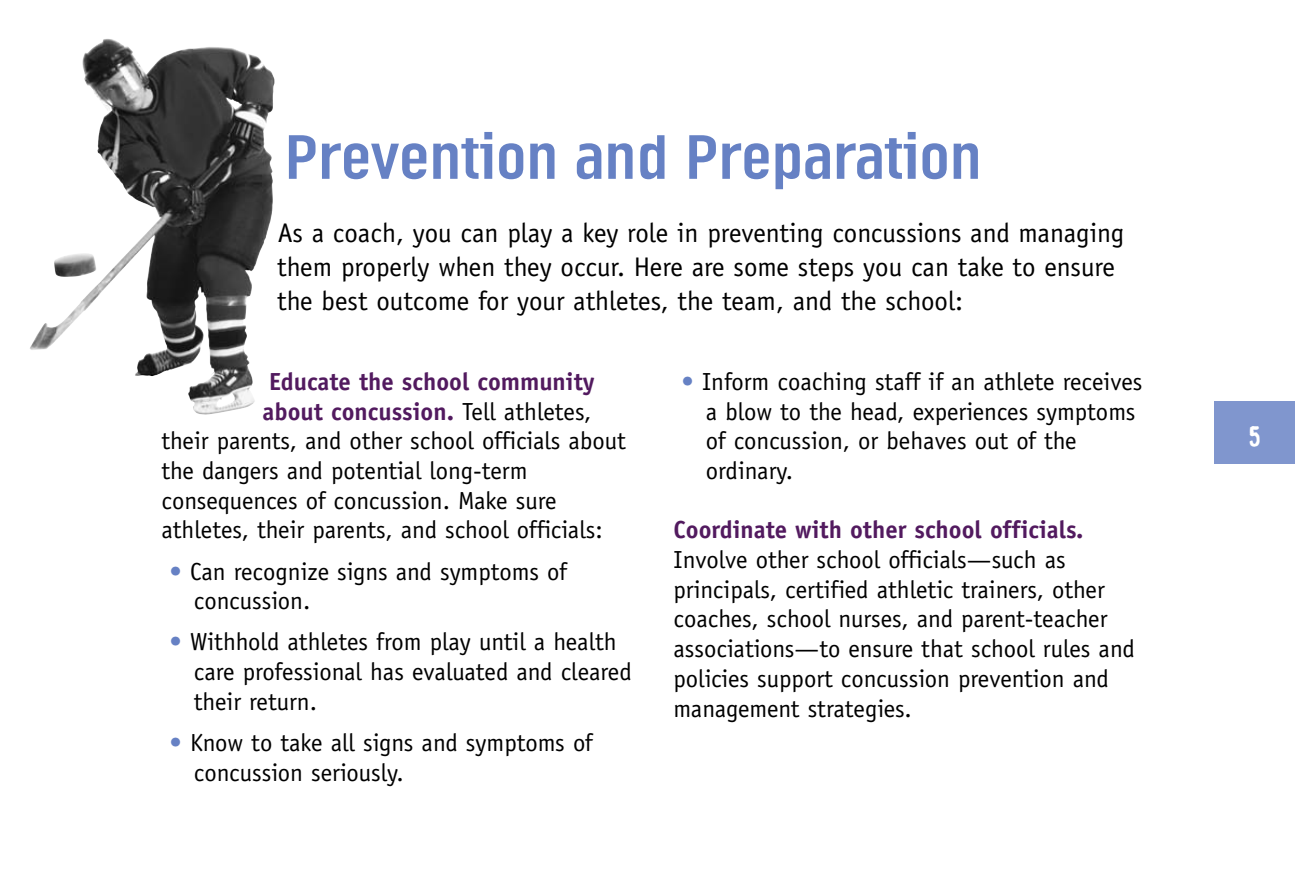
<style>
.page{position:relative;width:1295px;height:890px;background:#fff}
.page>*{position:absolute;margin:0;border:0;box-sizing:border-box;transform-origin:0 0}
.t1{font:63px "Linotype Ordinar";color:#6681c4}
.t2{font:27px/33.8px "Officina Sans";color:#000}
.t3{font:27px "Linotype Russisch Brot Eat";color:#fff}
.t4{font:24.75px/29.7px "Officina Sans";color:#000}
.t5{font:700 24.75px "Officina Sans";color:#521a5f}
.s1{font-weight:400;color:#000}
.s2{color:#6681c4}
</style>
<div class="page">
<svg style="left:30px;top:39px;width:1265px;height:425px"></svg>
<h1 class="t1" style="left:285px;top:135px;width:698px">Prevention and Preparation</h1>
<p class="t2" style="left:277px;top:218px;width:849px">As a coach, you can play a key role in preventing concussions and managing them properly when they occur. Here are some steps you can take to ensure the best outcome for your athletes, the team, and the school:</p>
<p class="t5" style="left:269px;top:372px;width:327px">Educate the school community</p>
<p class="t5" style="left:263px;top:402px;width:330px">about concussion. <span class="s1">Tell athletes,</span></p>
<p class="t4" style="left:161px;top:428px;width:466px">their parents, and other school officials about</p>
<p class="t4" style="left:161px;top:458px;width:368px">the dangers and potential long-term</p>
<p class="t4" style="left:161px;top:487px;width:397px">consequences of concussion. Make sure</p>
<p class="t4" style="left:161px;top:517px;width:443px">athletes, their parents, and school officials:</p>
<p class="t4" style="left:194px;top:558px;width:374px;text-indent:-24px"><span class="s2">•</span> Can recognize signs and symptoms of concussion.</p>
<p class="t4" style="left:194px;top:629px;width:439px;text-indent:-24px"><span class="s2">•</span> Withhold athletes from play until a health care professional has evaluated and cleared their return.</p>
<p class="t4" style="left:194px;top:730px;width:400px;text-indent:-24px"><span class="s2">•</span> Know to take all signs and symptoms of concussion seriously.</p>
<p class="t4" style="left:706px;top:369px;width:438px;text-indent:-24px"><span class="s2">•</span> Inform coaching staff if an athlete receives a blow to the head, experiences symptoms of concussion, or behaves out of the ordinary.</p>
<p class="t5" style="left:673px;top:521px;width:412px">Coordinate with other school officials.</p>
<p class="t4" style="left:673px;top:547px;width:463px">Involve other school officials—such as principals, certified athletic trainers, other coaches, school nurses, and parent-teacher associations—to ensure that school rules and policies support concussion prevention and management strategies.</p>
<p class="t3" style="left:1249px;top:425px;width:13px">5</p>
</div>
